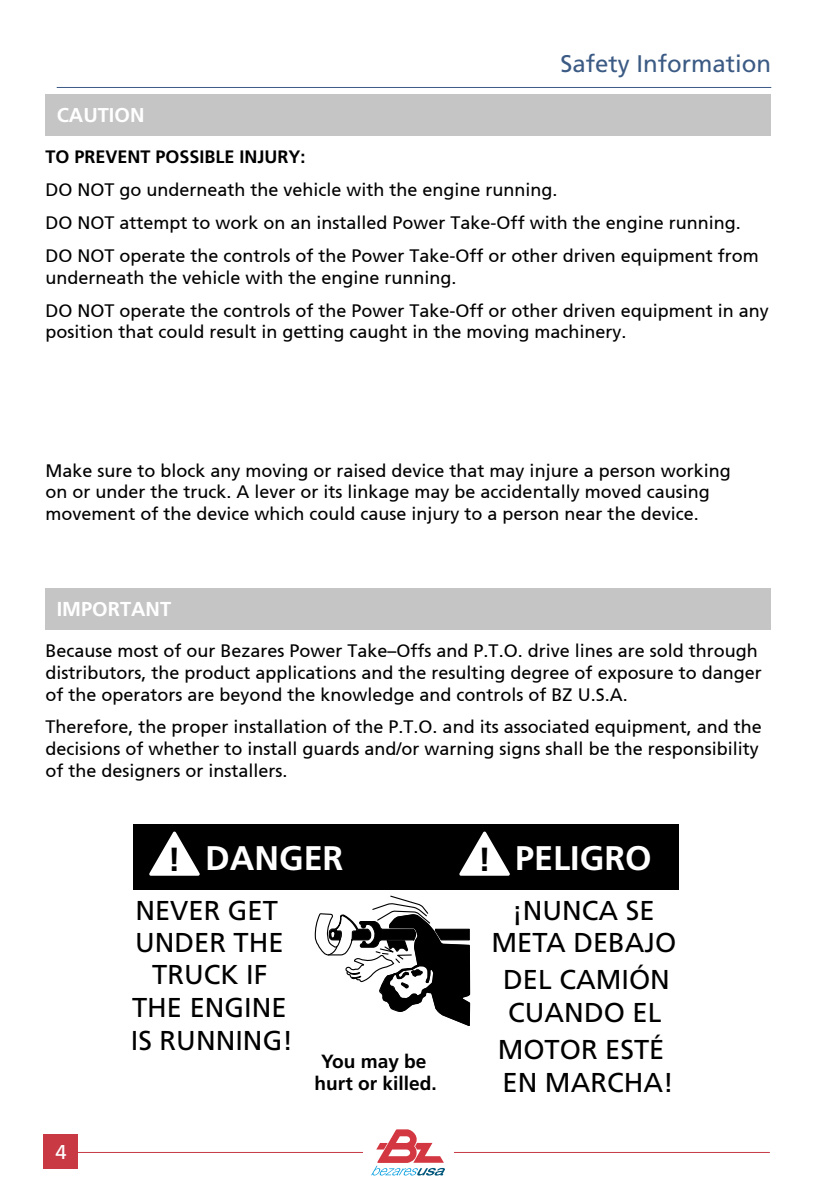
<style>
.page{position:relative;width:828px;height:1191px;background:#fff}
.page>*{position:absolute;margin:0;border:0;box-sizing:border-box;transform-origin:0 0}
.t1{font:700 34px "Frutiger";color:#fff}
.t2{font:27.2px/32.4px "Frutiger";color:#000;text-align:center}
.t3{font:24px "Frutiger LT Std";color:#3b5a84}
.t4{font:700 20px "Frutiger 65";color:#fff}
.t5{font:700 20px "Frutiger LT Std";color:#fff}
.t6{font:20px "Frutiger LT Std";color:#fff}
.t7{font:700 19px/22.6px "Frutiger";color:#000;text-align:center}
.t8{font:18px/21.6px "Frutiger 55 Roman";color:#000}
.t9{font:700 18px "Frutiger LT Std";color:#000}
.s1{font-size:33.4px;color:#000}
</style>
<div class="page">
<hr style="left:57px;top:87px;width:714px;height:1px;background:#3b5a84">
<div style="left:45px;top:94px;width:726px;height:41px;background:#c5c5c5"></div>
<div style="left:45px;top:588px;width:726px;height:41px;background:#c5c5c5"></div>
<div style="left:133px;top:824px;width:545px;height:65px;background:#000"></div>
<svg style="left:149px;top:831px;width:51px;height:44px"></svg>
<svg style="left:315px;top:831px;width:198px;height:195px"></svg>
<hr style="left:60px;top:1152px;width:710px;height:1px;background:#c83944">
<div style="left:44px;top:1134px;width:34px;height:34px;background:#c83944"></div>
<div style="left:363px;top:1129px;width:91px;height:46px;background:#fff"></div>
<svg style="left:371px;top:1129px;width:74px;height:46px"></svg>
<h3 class="t3" style="left:560px;top:50px;width:212px">Safety Information</h3>
<p class="t5" style="left:57px;top:103px;width:89px">CAUTION</p>
<p class="t9" style="left:45px;top:146px;width:262px">TO PREVENT POSSIBLE INJURY:</p>
<p class="t8" style="left:45px;top:173px;width:715px;line-height:33px">DO NOT go underneath the vehicle with the engine running.<br>DO NOT attempt to work on an installed Power Take-Off with the engine running.<br>DO NOT operate the controls of the Power Take-Off or other driven equipment from</p>
<p class="t8" style="left:45px;top:261px;width:725px;line-height:33px">underneath the vehicle with the engine running.<br>DO NOT operate the controls of the Power Take-Off or other driven equipment in any</p>
<p class="t8" style="left:45px;top:321px;width:583px">position that could result in getting caught in the moving machinery.</p>
<p class="t8" style="left:45px;top:459px;width:687px">Make sure to block any moving or raised device that may injure a person working on or under the truck. A lever or its linkage may be accidentally moved causing movement of the device which could cause injury to a person near the device.</p>
<p class="t4" style="left:57px;top:597px;width:116px">IMPORTANT</p>
<p class="t8" style="left:45px;top:640px;width:718px">Because most of our Bezares Power Take–Offs and P.T.O. drive lines are sold through distributors, the product applications and the resulting degree of exposure to danger of the operators are beyond the knowledge and controls of BZ U.S.A.</p>
<p class="t8" style="left:45px;top:716px;width:718px">Therefore, the proper installation of the P.T.O. and its associated equipment, and the decisions of whether to install guards and/or warning signs shall be the responsibility of the designers or installers.</p>
<h1 class="t1" style="left:168px;top:838px;width:177px"><span class="s1">!</span> DANGER</h1>
<h1 class="t1" style="left:478px;top:838px;width:175px"><span class="s1">!</span> PELIGRO</h1>
<p class="t6" style="left:55px;top:1140px;width:13px">4</p>
<h2 class="t2" style="left:131px;top:894px;width:164px">NEVER GET<br>UNDER THE<br>TRUCK IF<br>THE ENGINE<br>IS RUNNING!</h2>
<h2 class="t2" style="left:491px;top:894px;width:186px">¡NUNCA SE<br>META DEBAJO</h2>
<h2 class="t2" style="left:503px;top:963px;width:168px;text-align:left">DEL CAMIÓN<br>CUANDO EL</h2>
<h2 class="t2" style="left:498px;top:1033px;width:178px;text-align:left">MOTOR ESTÉ<br>EN MARCHA!</h2>
<p class="t7" style="left:315px;top:1049px;width:124px">You may be hurt or killed.</p>
</div>
